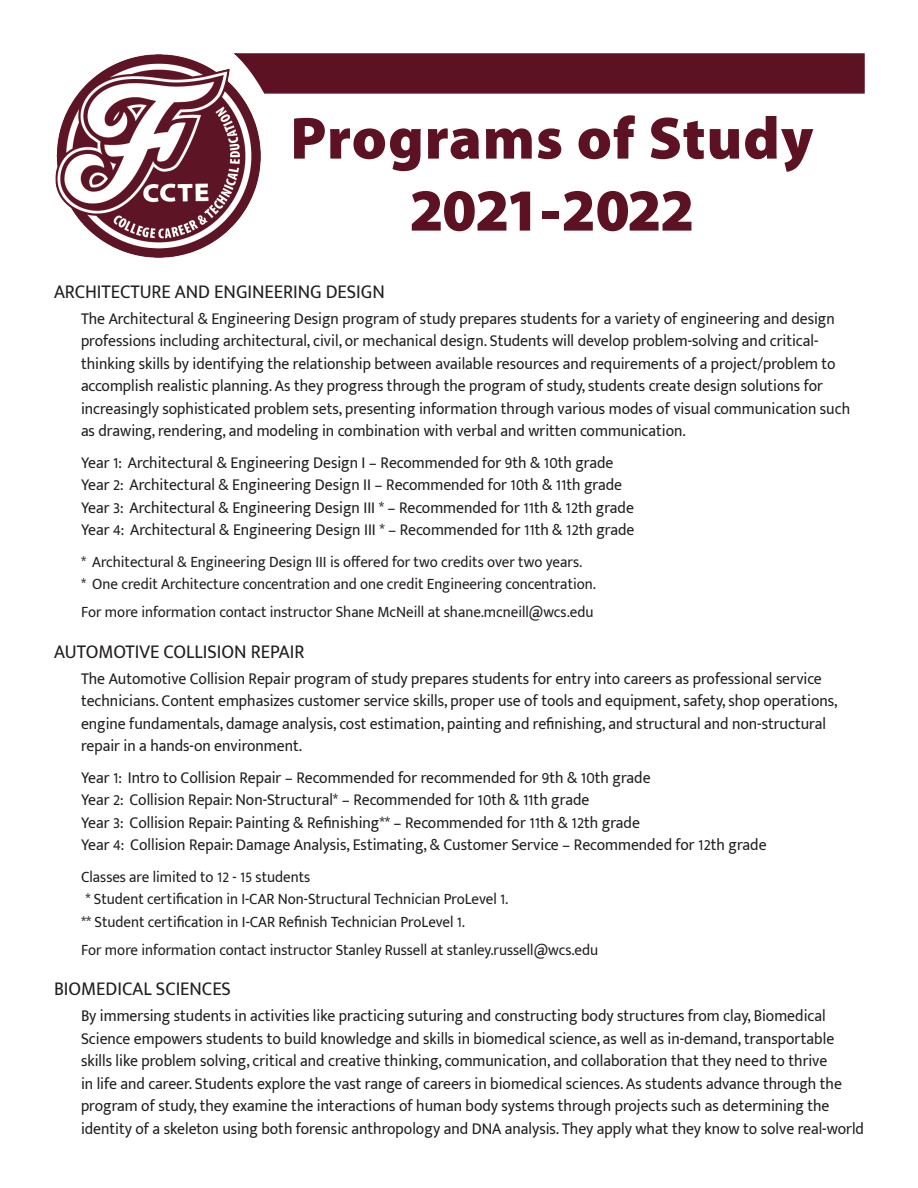
<style>
.page{position:relative;width:918px;height:1188px;background:#fff}
.page>*{position:absolute;margin:0;border:0;box-sizing:border-box;transform-origin:0 0}
.t1{font:900 60px/72px "Myriad Pro";letter-spacing:.01em;color:#5d1224;text-align:center}
.t2{font:19.5px "Mukta Mahee";color:#231f20;scale:.95 1}
.t3{font:16.5px/22.5px "Mukta Mahee";color:#231f20;scale:.95 1}
.t4{font:15.75px/27.9px "Mukta Mahee";color:#231f20;scale:.95 1}
</style>
<div class="page">
<div style="left:234px;top:53px;width:631px;height:41px;background:#5d1224"></div>
<img style="left:56px;top:54px;width:204px;height:204px">
<h1 class="t1" style="left:290px;top:100px;width:525px">Programs of Study<br>2021-2022</h1>
<p class="t2" style="left:54px;top:280px;width:350px">ARCHITECTURE AND ENGINEERING DESIGN</p>
<p class="t3" style="left:81px;top:307px;width:811px">The Architectural &amp; Engineering Design program of study prepares students for a variety of engineering and design professions including architectural, civil, or mechanical design. Students will develop problem-solving and critical&shy;thinking skills by identifying the relationship between available resources and requirements of a project/problem to accomplish realistic planning. As they progress through the program of study, students create design solutions for increasingly sophisticated problem sets, presenting information through various modes of visual communication such as drawing, rendering, and modeling in combination with verbal and written communication.</p>
<p class="t3" style="left:81px;top:451px;width:584px">Year 1: Architectural &amp; Engineering Design I – Recommended for 9th &amp; 10th grade Year 2: Architectural &amp; Engineering Design II – Recommended for 10th &amp; 11th grade Year 3: Architectural &amp; Engineering Design III * – Recommended for 11th &amp; 12th grade Year 4: Architectural &amp; Engineering Design III * – Recommended for 11th &amp; 12th grade</p>
<p class="t4" style="left:81px;top:547px;width:529px">* Architectural &amp; Engineering Design III is offered for two credits over two years.</p>
<p class="t4" style="left:81px;top:570px;width:544px">* One credit Architecture concentration and one credit Engineering concentration.<br>For more information contact instructor Shane McNeill at shane.mcneill@wcs.edu</p>
<p class="t2" style="left:54px;top:640px;width:265px">AUTOMOTIVE COLLISION REPAIR</p>
<p class="t3" style="left:81px;top:667px;width:798px">The Automotive Collision Repair program of study prepares students for entry into careers as professional service technicians. Content emphasizes customer service skills, proper use of tools and equipment, safety, shop operations,</p>
<p class="t3" style="left:81px;top:712px;width:786px">engine fundamentals, damage analysis, cost estimation, painting and refinishing, and structural and non-structural</p>
<p class="t3" style="left:81px;top:734px;width:234px">repair in a hands-on environment.</p>
<p class="t3" style="left:81px;top:766px;width:601px">Year 1: Intro to Collision Repair – Recommended for recommended for 9th &amp; 10th grade<br>Year 2: Collision Repair: Non-Structural* – Recommended for 10th &amp; 11th grade</p>
<p class="t3" style="left:81px;top:811px;width:590px">Year 3: Collision Repair: Painting &amp; Refinishing** – Recommended for 11th &amp; 12th grade</p>
<p class="t3" style="left:81px;top:833px;width:723px">Year 4: Collision Repair: Damage Analysis, Estimating, &amp; Customer Service – Recommended for 12th grade</p>
<p class="t4" style="left:81px;top:862px;width:243px">Classes are limited to 12 - 15 students</p>
<p class="t4" style="left:81px;top:888px;width:451px;line-height:22.5px">* Student certification in I-CAR Non-Structural Technician ProLevel 1. ** Student certification in I-CAR Refinish Technician ProLevel 1.</p>
<p class="t4" style="left:81px;top:935px;width:546px">For more information contact instructor Stanley Russell at stanley.russell@wcs.edu</p>
<p class="t2" style="left:54px;top:977px;width:188px">BIOMEDICAL SCIENCES</p>
<p class="t3" style="left:81px;top:1004px;width:826px">By immersing students in activities like practicing suturing and constructing body structures from clay, Biomedical Science empowers students to build knowledge and skills in biomedical science, as well as in-demand, transportable skills like problem solving, critical and creative thinking, communication, and collaboration that they need to thrive<br>in life and career. Students explore the vast range of careers in biomedical sciences. As students advance through the program of study, they examine the interactions of human body systems through projects such as determining the identity of a skeleton using both forensic anthropology and DNA analysis. They apply what they know to solve real-world</p>
</div>
